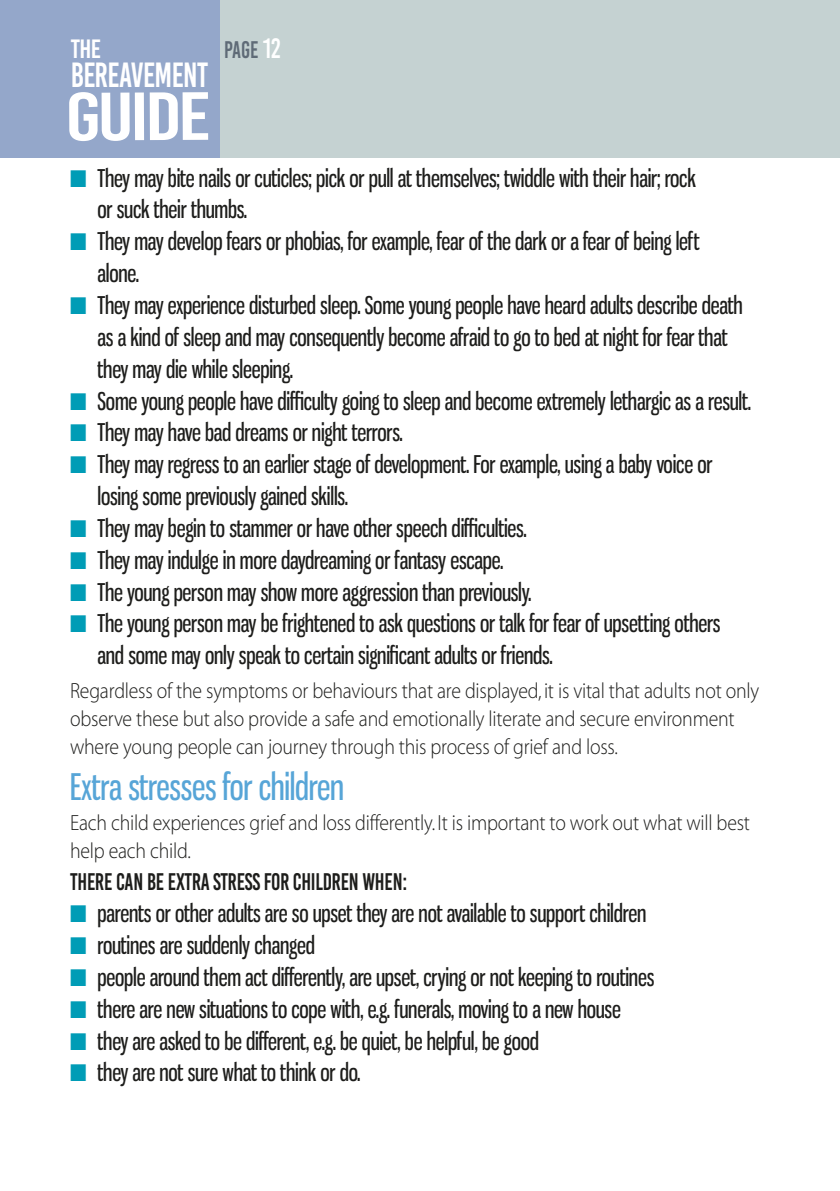
<style>
.page{position:relative;width:840px;height:1191px;background:#fff}
.page>*{position:absolute;margin:0;border:0;box-sizing:border-box;transform-origin:0 0}
.t1{font:68px "Bebas Kai";letter-spacing:-.05em;color:#fff;scale:1.25 1}
.t2{font:36px "Gnuolane Rg";letter-spacing:-.01em;color:#57a5d7;scale:.9 1}
.t3{font:35px "Bebas Kai";letter-spacing:-.02em;color:#fff;scale:.9 1}
.t4{font:26.4px "Bebas Kai";color:#fff}
.t5{font:24px/31.8px "Gnuolane Rg";letter-spacing:-.01em;color:#1d1d1b;scale:.9 1}
.t6{font:24px "Bebas Kai";letter-spacing:-.01em;color:#1d1d1b;scale:.9 1}
.t7{font:24px "Bebas Kai";color:#5f6b77;scale:.9 1}
.t8{font:22px/28px "Adobe Corp ID Myriad Lt";letter-spacing:-.01em;color:#1d1d1b;scale:.9 1}
.s1{font-size:28px;color:#fff}
.s2{color:#009cb6}
</style>
<div class="page">
<div style="left:0;top:0;width:839px;height:157px;background:#c5d2d2"></div>
<div style="left:0;top:0;width:219px;height:157px;background:#94a7ca"></div>
<p class="t4" style="left:71px;top:36px;width:32px">THE</p>
<h3 class="t3" style="left:71px;top:59px;width:154px">BEREAVEMENT</h3>
<h1 class="t1" style="left:65px;top:86px;width:118px">GUIDE</h1>
<p class="t7" style="left:224px;top:38px;width:64px">PAGE <span class="s1">12</span></p>
<p class="t5" style="left:97px;top:162px;width:666px;text-indent:-27px"><span class="s2">■</span> They may bite nails or cuticles; pick or pull at themselves; twiddle with their hair; rock or suck their thumbs.</p>
<p class="t5" style="left:97px;top:225px;width:670px;text-indent:-27px"><span class="s2">■</span> They may develop fears or phobias, for example, fear of the dark or a fear of being left alone.</p>
<p class="t5" style="left:97px;top:289px;width:718px;text-indent:-27px"><span class="s2">■</span> They may experience disturbed sleep. Some young people have heard adults describe death as a kind of sleep and may consequently become afraid to go to bed at night for fear that they may die while sleeping.</p>
<p class="t5" style="left:70px;top:384px;width:757px"><span class="s2">■</span> Some young people have difficulty going to sleep and become extremely lethargic as a result.</p>
<p class="t5" style="left:70px;top:416px;width:371px"><span class="s2">■</span> They may have bad dreams or night terrors.</p>
<p class="t5" style="left:97px;top:448px;width:684px;text-indent:-27px"><span class="s2">■</span> They may regress to an earlier stage of development. For example, using a baby voice or losing some previously gained skills.</p>
<p class="t5" style="left:70px;top:512px;width:508px"><span class="s2">■</span> They may begin to stammer or have other speech difficulties.</p>
<p class="t5" style="left:70px;top:544px;width:482px"><span class="s2">■</span> They may indulge in more daydreaming or fantasy escape.</p>
<p class="t5" style="left:70px;top:575px;width:514px"><span class="s2">■</span> The young person may show more aggression than previously.</p>
<p class="t5" style="left:97px;top:607px;width:693px;text-indent:-27px"><span class="s2">■</span> The young person may be frightened to ask questions or talk for fear of upsetting others and some may only speak to certain significant adults or friends.</p>
<p class="t8" style="left:70px;top:679px;width:766px">Regardless of the symptoms or behaviours that are displayed, it is vital that adults not only observe these but also provide a safe and emotionally literate and secure environment where young people can journey through this process of grief and loss.</p>
<h2 class="t2" style="left:70px;top:765px;width:306px">Extra stresses for children</h2>
<p class="t8" style="left:70px;top:811px;width:756px">Each child experiences grief and loss differently. It is important to work out what will best help each child.</p>
<p class="t6" style="left:70px;top:871px;width:376px">THERE CAN BE EXTRA STRESS FOR CHILDREN WHEN:</p>
<p class="t5" style="left:70px;top:897px;width:641px"><span class="s2">■</span> parents or other adults are so upset they are not available to support children</p>
<p class="t5" style="left:70px;top:929px;width:273px"><span class="s2">■</span> routines are suddenly changed</p>
<p class="t5" style="left:70px;top:961px;width:650px"><span class="s2">■</span> people around them act differently, are upset, crying or not keeping to routines</p>
<p class="t5" style="left:70px;top:992px;width:613px"><span class="s2">■</span> there are new situations to cope with, e.g. funerals, moving to a new house</p>
<p class="t5" style="left:70px;top:1024px;width:522px"><span class="s2">■</span> they are asked to be different, e.g. be quiet, be helpful, be good</p>
<p class="t5" style="left:70px;top:1056px;width:324px"><span class="s2">■</span> they are not sure what to think or do.</p>
</div>
